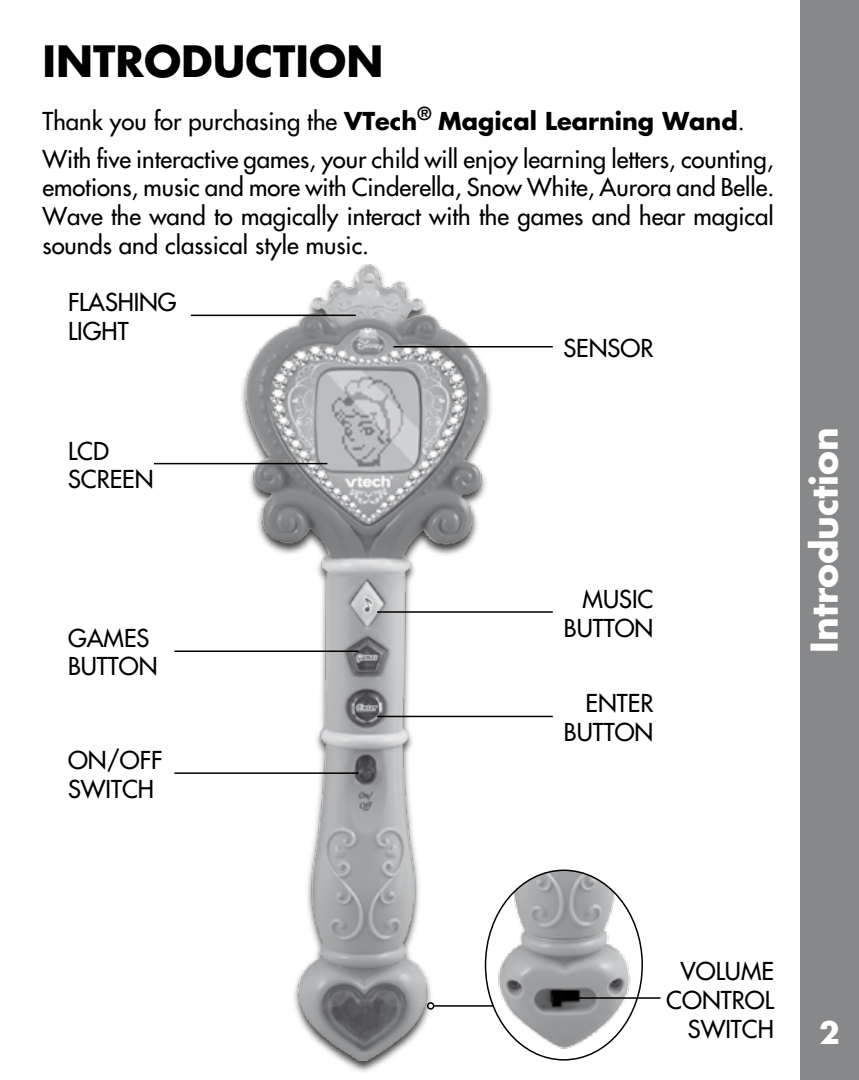
<style>
.page{position:relative;width:859px;height:1080px;background:#fff}
.page>*{position:absolute;margin:0;border:0;box-sizing:border-box;transform-origin:0 0}
.t1{font:700 42px "Futura";color:#000}
.t2{font:700 36px "Futura";color:#fff}
.t3{font:700 30px "Futura";color:#fff}
.t4{font:500 24px/28.8px "Futura";color:#000}
.s1{font-weight:700}
</style>
<div class="page">
<div style="left:800px;top:0;width:59px;height:1080px;background:#878889"></div>
<img style="left:246px;top:264px;width:240px;height:796px">
<hr style="left:191px;top:315px;width:165px;height:1px;background:#000">
<hr style="left:393px;top:346px;width:160px;height:1px;background:#000">
<hr style="left:154px;top:463px;width:173px;height:1px;background:#000">
<hr style="left:377px;top:611px;width:176px;height:2px;background:#000">
<hr style="left:377px;top:716px;width:176px;height:1px;background:#000">
<hr style="left:174px;top:651px;width:185px;height:1px;background:#000">
<hr style="left:174px;top:772px;width:185px;height:2px;background:#000">
<img style="left:485px;top:870px;width:157px;height:187px">
<hr style="left:434px;top:1005px;width:60px;height:2px;background:#000">
<div style="left:427px;top:1002px;width:7px;height:8px;border:2px solid #000;border-radius:50%"></div>
<hr style="left:574px;top:997px;width:86px;height:2px;background:#000">
<h1 class="t1" style="left:42px;top:34px;width:343px">INTRODUCTION</h1>
<p class="t4" style="left:42px;top:103px;width:733px;line-height:37.5px">Thank you for purchasing the <span class="s1">VTech</span><sup>®</sup> <span class="s1">Magical Learning Wand</span>.<br>With five interactive games, your child will enjoy learning letters, counting,</p>
<p class="t4" style="left:42px;top:173px;width:733px;text-align:justify">emotions, music and more with Cinderella, Snow White, Aurora and Belle.<br>Wave the wand to magically interact with the games and hear magical sounds and classical style music.</p>
<p class="t4" style="left:68px;top:288px;width:110px">Flashing light</p>
<p class="t4" style="left:563px;top:334px;width:92px">Sensor</p>
<p class="t4" style="left:68px;top:437px;width:87px">LCD screen</p>
<p class="t4" style="left:68px;top:623px;width:91px">Games button</p>
<p class="t4" style="left:68px;top:746px;width:88px">On/Off switch</p>
<p class="t4" style="left:564px;top:585px;width:91px;text-align:right">MUSIC button</p>
<p class="t4" style="left:564px;top:689px;width:91px;text-align:right">Enter button</p>
<h2 class="t2" style="left:800px;top:653px;width:227px;rotate:-90deg">Introduction</h2>
<p class="t4" style="left:666px;top:957px;width:109px;text-align:right">Volume control switch</p>
<p class="t3" style="left:819px;top:1013px;width:22px">2</p>
</div>
